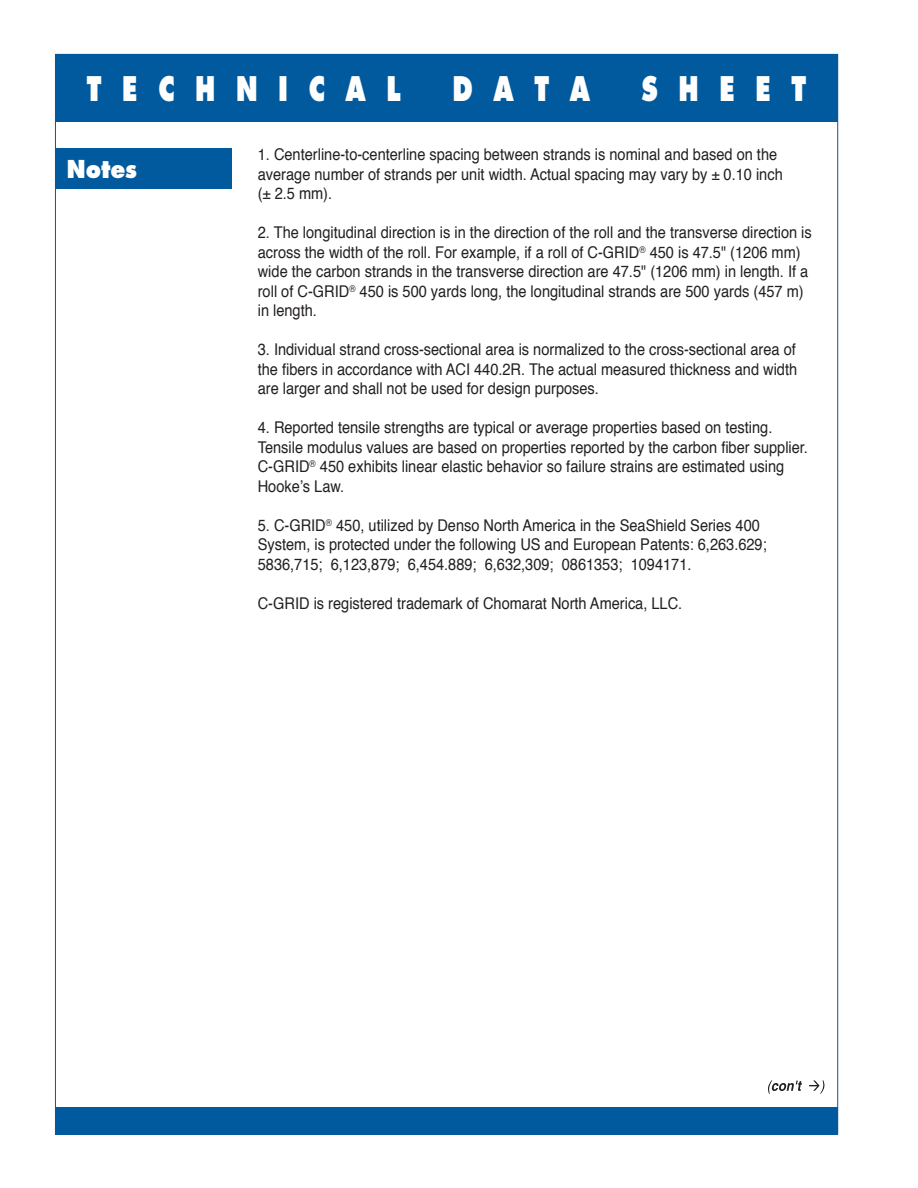
<style>
.page{position:relative;width:918px;height:1188px;background:#fff}
.page>*{position:absolute;margin:0;border:0;box-sizing:border-box;transform-origin:0 0}
.t1{font:800 33px "Futura";color:#fff;scale:.75 1}
.t2{font:800 24px "Futura";color:#fff;scale:.9 1}
.t3{font:16.2px/19.5px "Helvetica";color:#231f20;scale:.9 1}
</style>
<div class="page">
<div style="left:55px;top:54px;width:783px;height:68px;background:#015a9d"></div>
<svg style="left:768px;top:1080px;width:57px;height:14px"></svg>
<div style="left:55px;top:1107px;width:783px;height:27px;background:#015a9d"></div>
<div style="left:55px;top:148px;width:177px;height:40px;background:#015a9d"></div>
<h1 class="t1" style="left:87px;top:73px;width:420px">T E C H N I C A L</h1>
<h1 class="t1" style="left:452px;top:73px;width:185px">D A T A</h1>
<h1 class="t1" style="left:642px;top:73px;width:221px">S H E E T</h1>
<h2 class="t2" style="left:67px;top:158px;width:79px">Notes</h2>
<p class="t3" style="left:258px;top:146px;width:585px">1. Centerline-to-centerline spacing between strands is nominal and based on the average number of strands per unit width. Actual spacing may vary by ± 0.10 inch (± 2.5 mm).</p>
<p class="t3" style="left:258px;top:224px;width:617px">2. The longitudinal direction is in the direction of the roll and the transverse direction is across the width of the roll. For example, if a roll of C-GRID<sup>®</sup> 450 is 47.5" (1206 mm) wide the carbon strands in the transverse direction are 47.5" (1206 mm) in length. If a roll of C-GRID<sup>®</sup> 450 is 500 yards long, the longitudinal strands are 500 yards (457 m) in length.</p>
<p class="t3" style="left:258px;top:341px;width:601px;text-align:justify">3. Individual strand cross-sectional area is normalized to the cross-sectional area of the fibers in accordance with ACI 440.2R. The actual measured thickness and width are larger and shall not be used for design purposes.</p>
<p class="t3" style="left:258px;top:419px;width:613px">4. Reported tensile strengths are typical or average properties based on testing.<br>Tensile modulus values are based on properties reported by the carbon fiber supplier.<br>C-GRID<sup>®</sup> 450 exhibits linear elastic behavior so failure strains are estimated using Hooke’s Law.</p>
<p class="t3" style="left:258px;top:517px;width:567px">5. C-GRID<sup>®</sup> 450, utilized by Denso North America in the SeaShield Series 400<br>System, is protected under the following US and European Patents: 6,263.629;<br>5836,715; 6,123,879; 6,454.889; 6,632,309; 0861353; 1094171.</p>
<p class="t3" style="left:258px;top:595px;width:473px">C-GRID is registered trademark of Chomarat North America, LLC.</p>
</div>
